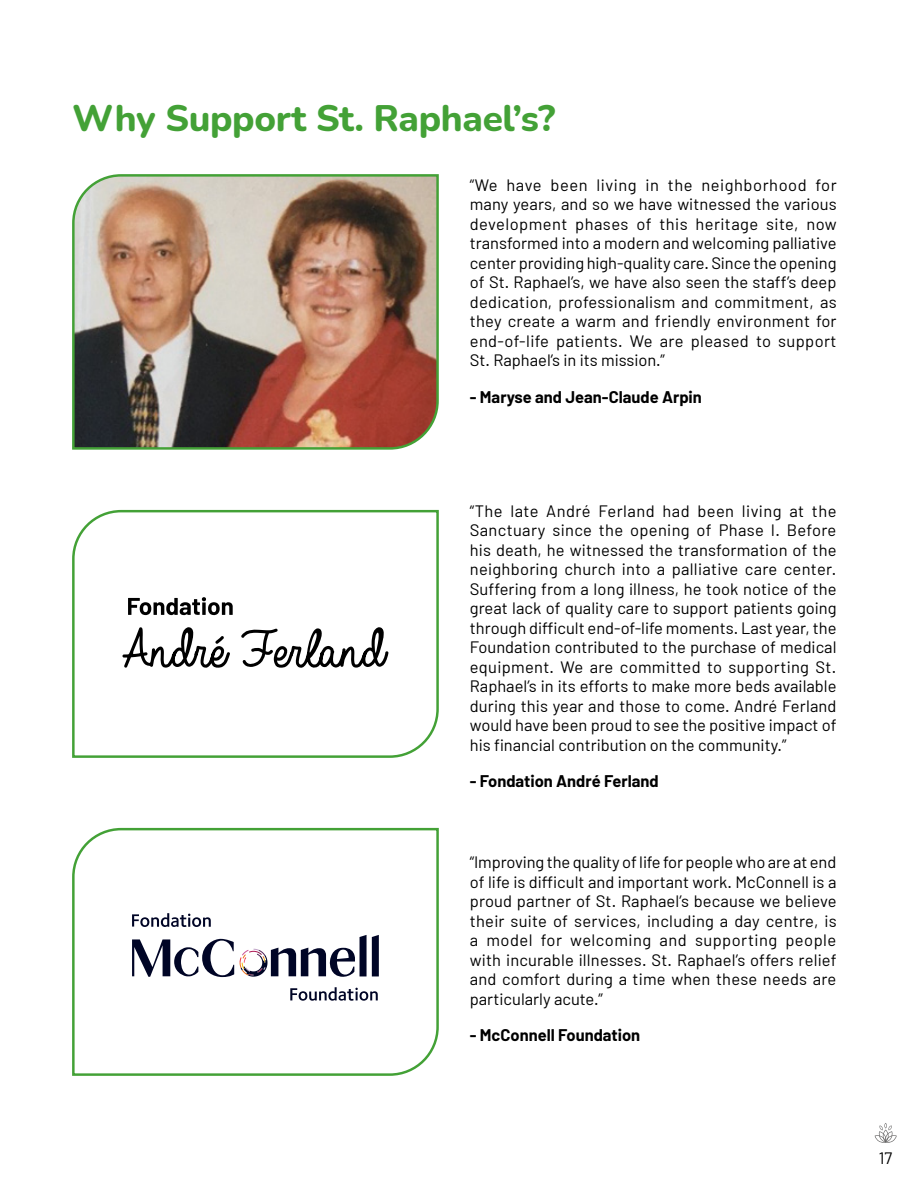
<style>
.page{position:relative;width:918px;height:1188px;background:#fff}
.page>*{position:absolute;margin:0;border:0;box-sizing:border-box;transform-origin:0 0}
.t1{font:800 36.9px "Nunito";letter-spacing:-.01em;color:#43a136}
.t2{font:16.5px/19.5px "Barlow";color:#000;text-align:justify}
.t3{font:700 16.5px "Barlow";color:#000}
</style>
<div class="page">
<svg style="left:875px;top:1123px;width:22px;height:20px"></svg>
<img style="left:72px;top:174px;width:367px;height:276px">
<svg style="left:72px;top:509px;width:367px;height:249px"></svg>
<svg style="left:72px;top:827px;width:367px;height:249px"></svg>
<svg style="left:128px;top:597px;width:105px;height:18px"></svg>
<svg style="left:122px;top:627px;width:267px;height:41px"></svg>
<svg style="left:290px;top:987px;width:88px;height:14px"></svg>
<svg style="left:132px;top:939px;width:102px;height:38px"></svg>
<svg style="left:240px;top:935px;width:139px;height:42px"></svg>
<svg style="left:132px;top:913px;width:79px;height:14px"></svg>
<h1 class="t1" style="left:72px;top:92px;width:485px">Why Support St. Raphael’s?</h1>
<p class="t2" style="left:470px;top:175px;width:368px">“We have been living in the neighborhood for many years, and so we have witnessed the various development phases of this heritage site, now transformed into a modern and welcoming palliative center providing high-quality care. Since the opening of St. Raphael’s, we have also seen the staff’s deep dedication, professionalism and commitment, as they create a warm and friendly environment for end-of-life patients. We are pleased to support St. Raphael’s in its mission.”</p>
<p class="t3" style="left:470px;top:386px;width:234px">- Maryse and Jean-Claude Arpin</p>
<p class="t2" style="left:470px;top:501px;width:368px">“The late André Ferland had been living at the Sanctuary since the opening of Phase I. Before his death, he witnessed the transformation of the neighboring church into a palliative care center.<br>Suffering from a long illness, he took notice of the great lack of quality care to support patients going through difficult end-of-life moments. Last year, the Foundation contributed to the purchase of medical equipment. We are committed to supporting St.<br>Raphael’s in its efforts to make more beds available during this year and those to come. André Ferland would have been proud to see the positive impact of his financial contribution on the community.”</p>
<p class="t3" style="left:470px;top:771px;width:190px">- Fondation André Ferland</p>
<p class="t2" style="left:470px;top:852px;width:368px">“Improving the quality of life for people who are at end of life is difficult and important work. McConnell is a proud partner of St. Raphael’s because we believe their suite of services, including a day centre, is a model for welcoming and supporting people with incurable illnesses. St. Raphael’s offers relief and comfort during a time when these needs are particularly acute.”</p>
<p class="t3" style="left:470px;top:1025px;width:172px">- McConnell Foundation</p>
<p class="t2" style="left:879px;top:1147px;width:15px">17</p>
</div>
